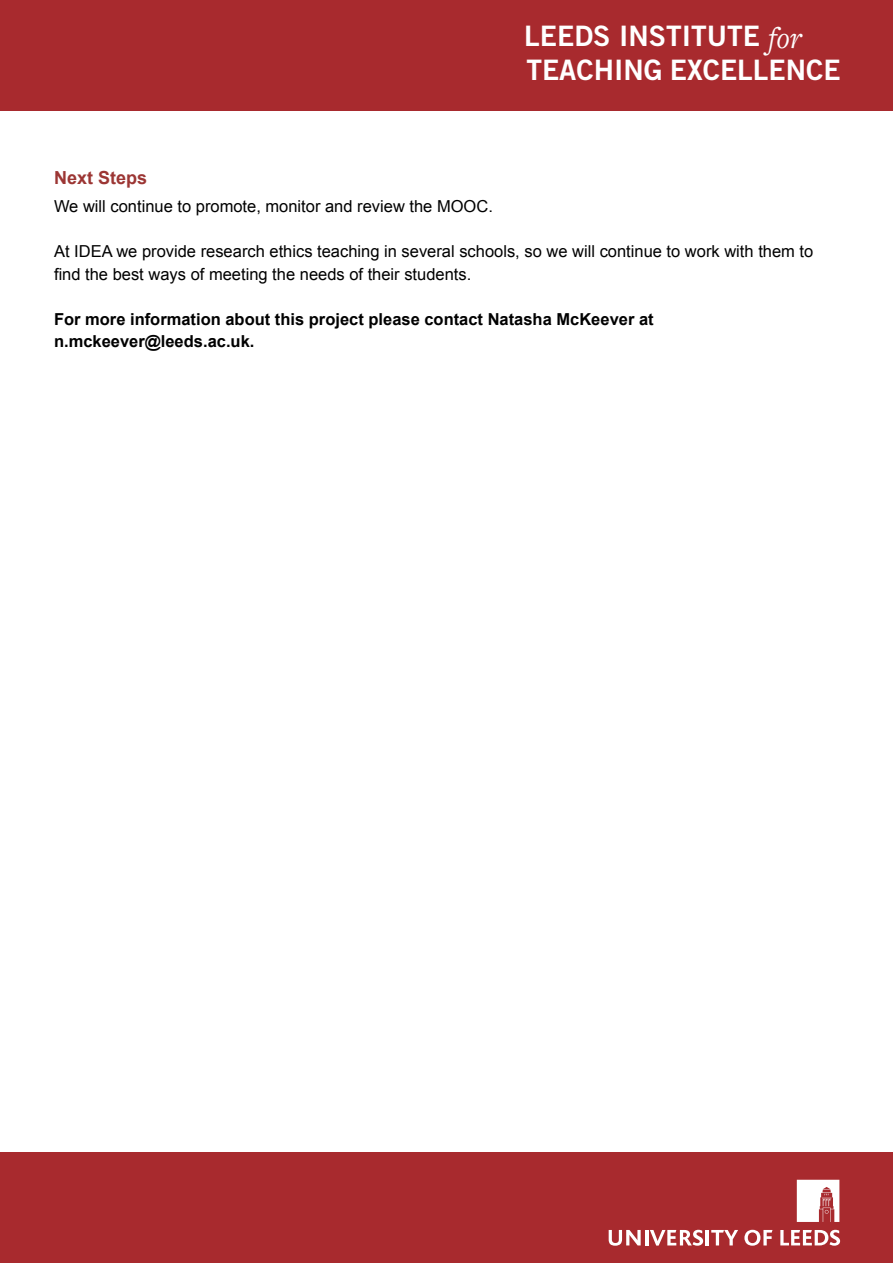
<style>
.page{position:relative;width:893px;height:1263px;background:#fff}
.page>*{position:absolute;margin:0;border:0;box-sizing:border-box;transform-origin:0 0}
.t1{font:28.2px/33.8px "Trade Gothic LT Std Bd 2";color:#fff}
.t2{font:700 18px "Arial";color:#9c3634}
.t3{font:16.5px/22.5px "Arial";color:#000}
.t4{font:700 16.5px/22.5px "Arial";color:#000}
.s1{font-family:"Freight Text Pro";font-style:italic;font-size:30.9px}
</style>
<div class="page">
<div style="left:0;top:1152px;width:893px;height:111px;background:#a82a2e"></div>
<div style="left:0;top:0;width:893px;height:110px;background:#a82a2e"></div>
<svg style="left:797px;top:1180px;width:42px;height:42px;background:#ecd0d1"></svg>
<svg style="left:609px;top:1230px;width:32px;height:16px"></svg>
<hr style="left:645px;top:1230px;width:3px;height:15px;background:#fff">
<svg style="left:650px;top:1230px;width:53px;height:16px"></svg>
<hr style="left:706px;top:1230px;width:3px;height:15px;background:#fff">
<svg style="left:711px;top:1230px;width:27px;height:15px"></svg>
<svg style="left:744px;top:1230px;width:28px;height:16px"></svg>
<svg style="left:780px;top:1230px;width:60px;height:16px"></svg>
<h1 class="t1" style="left:524px;top:19px;width:318px">LEEDS INSTITUTE <span class="s1">for<br></span>TEACHING EXCELLENCE</h1>
<p class="t2" style="left:54px;top:166px;width:95px">Next Steps</p>
<p class="t3" style="left:54px;top:196px;width:440px">We will continue to promote, monitor and review the MOOC.</p>
<p class="t3" style="left:54px;top:241px;width:761px">At IDEA we provide research ethics teaching in several schools, so we will continue to work with them to find the best ways of meeting the needs of their students.</p>
<p class="t4" style="left:54px;top:308px;width:601px">For more information about this project please contact Natasha McKeever at n.mckeever@leeds.ac.uk.</p>
</div>
